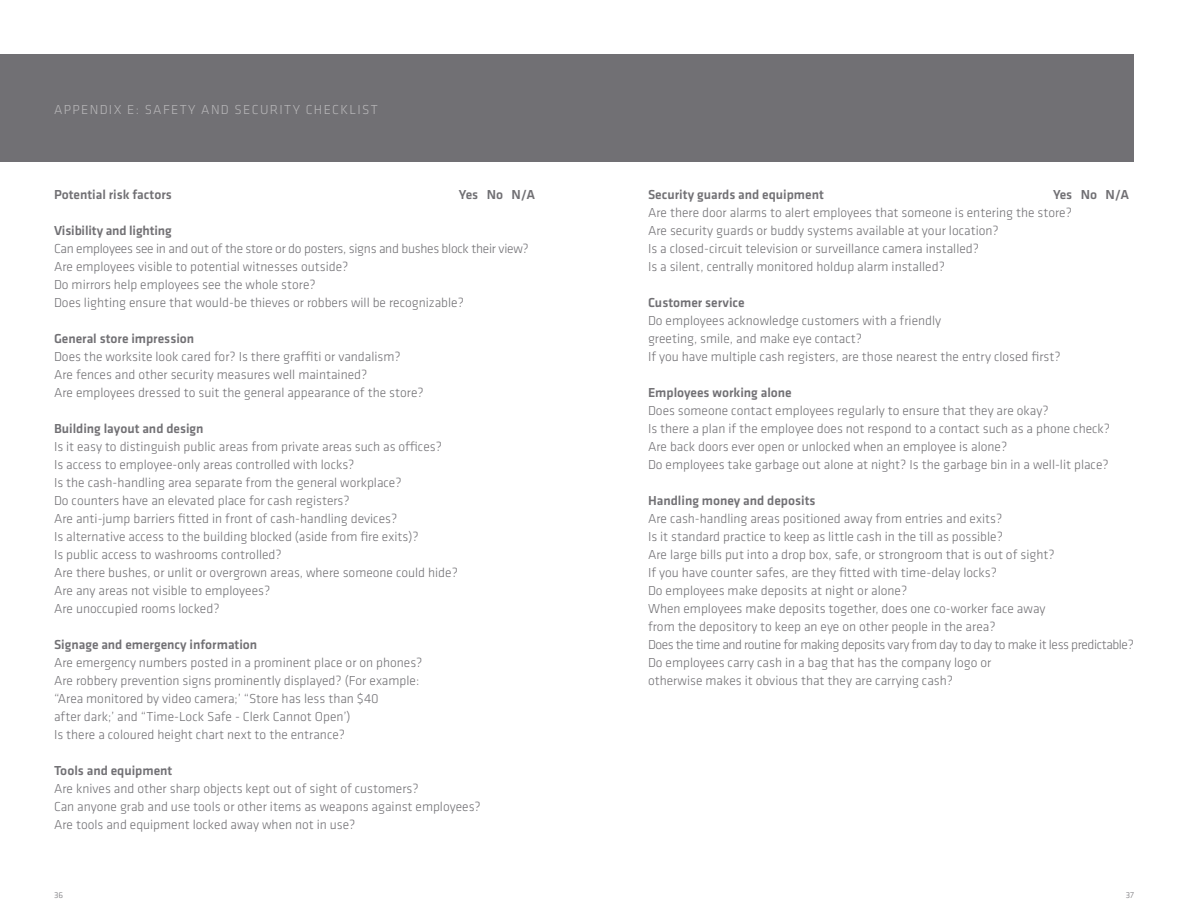
<style>
.page{position:relative;width:1188px;height:918px;background:#fff}
.page>*{position:absolute;margin:0;border:0;box-sizing:border-box;transform-origin:0 0}
.t1{font:300 13.5px/18px "Klavika";color:#717074}
.t2{font:500 13.5px "Klavika";color:#717074}
.t3{font:300 13.5px "Klavika";letter-spacing:.1em;color:#b8b7b9}
.t4{font:300 9px "Klavika";color:#717074}
</style>
<div class="page">
<div style="left:0;top:54px;width:594px;height:108px;background:#717074"></div>
<div style="left:594px;top:54px;width:540px;height:108px;background:#717074"></div>
<p class="t3" style="left:54px;top:102px;width:19px">Appendi</p>
<p class="t3" style="left:114px;top:102px;width:49px">x E: Safety</p>
<p class="t3" style="left:201px;top:102px;width:10px">and</p>
<p class="t3" style="left:235px;top:102px;width:10px">security</p>
<p class="t3" style="left:306px;top:102px;width:27px">check</p>
<p class="t3" style="left:349px;top:102px;width:16px">list</p>
<p class="t2" style="left:459px;top:185px;width:78px">Yes No N/A</p>
<p class="t2" style="left:648px;top:185px;width:177px">Security guards and equipment</p>
<p class="t1" style="left:648px;top:203px;width:425px">Are there door alarms to alert employees that someone is entering the store?<br>Are security guards or buddy systems available at your location?<br>Is a closed-circuit television or surveillance camera installed?<br>Is a silent, centrally monitored holdup alarm installed?</p>
<p class="t2" style="left:648px;top:293px;width:98px">Customer service</p>
<p class="t1" style="left:648px;top:311px;width:414px">Do employees acknowledge customers with a friendly<br>greeting, smile, and make eye contact?<br>If you have multiple cash registers, are those nearest the entry closed first?</p>
<p class="t2" style="left:648px;top:383px;width:145px">Employees working alone</p>
<p class="t1" style="left:648px;top:401px;width:464px">Does someone contact employees regularly to ensure that they are okay?<br>Is there a plan if the employee does not respond to a contact such as a phone check?<br>Are back doors ever open or unlocked when an employee is alone?<br>Do employees take garbage out alone at night? Is the garbage bin in a well-lit place?</p>
<p class="t2" style="left:648px;top:491px;width:169px">Handling money and deposits</p>
<p class="t1" style="left:648px;top:509px;width:487px">Are cash-handling areas positioned away from entries and exits?<br>Is it standard practice to keep as little cash in the till as possible?<br>Are large bills put into a drop box, safe, or strongroom that is out of sight?<br>If you have counter safes, are they fitted with time-delay locks?<br>Do employees make deposits at night or alone?<br>When employees make deposits together, does one co-worker face away<br>from the depository to keep an eye on other people in the area?<br>Does the time and routine for making deposits vary from day to day to make it less predictable?<br>Do employees carry cash in a bag that has the company logo or<br>otherwise makes it obvious that they are carrying cash?</p>
<p class="t2" style="left:54px;top:186px;width:119px">Potential risk factors</p>
<p class="t2" style="left:54px;top:222px;width:119px">Visibility and lighting</p>
<p class="t1" style="left:54px;top:240px;width:476px">Can employees see in and out of the store or do posters, signs and bushes block their view?<br>Are employees visible to potential witnesses outside?<br>Do mirrors help employees see the whole store?<br>Does lighting ensure that would-be thieves or robbers will be recognizable?</p>
<p class="t2" style="left:54px;top:330px;width:142px">General store impression</p>
<p class="t1" style="left:54px;top:348px;width:371px">Does the worksite look cared for? Is there graffiti or vandalism?<br>Are fences and other security measures well maintained?<br>Are employees dressed to suit the general appearance of the store?</p>
<p class="t2" style="left:54px;top:419px;width:151px">Building layout and design</p>
<p class="t1" style="left:54px;top:437px;width:405px">Is it easy to distinguish public areas from private areas such as offices?<br>Is access to employee-only areas controlled with locks?<br>Is the cash-handling area separate from the general workplace?<br>Do counters have an elevated place for cash registers?<br>Are anti-jump barriers fitted in front of cash-handling devices?<br>Is alternative access to the building blocked (aside from fire exits)?<br>Is public access to washrooms controlled?<br>Are there bushes, or unlit or overgrown areas, where someone could hide?<br>Are any areas not visible to employees?<br>Are unoccupied rooms locked?</p>
<p class="t2" style="left:54px;top:635px;width:205px">Signage and emergency information</p>
<p class="t1" style="left:54px;top:653px;width:370px">Are emergency numbers posted in a prominent place or on phones?<br>Are robbery prevention signs prominently displayed? (For example: “Area monitored by video camera;’ “Store has less than $40<br>after dark;’ and “Time-Lock Safe - Clerk Cannot Open’)<br>Is there a coloured height chart next to the entrance?</p>
<p class="t2" style="left:54px;top:761px;width:120px">Tools and equipment</p>
<p class="t1" style="left:54px;top:779px;width:428px">Are knives and other sharp objects kept out of sight of customers?<br>Can anyone grab and use tools or other items as weapons against employees?<br>Are tools and equipment locked away when not in use?</p>
<p class="t2" style="left:1053px;top:185px;width:78px">Yes No N/A</p>
<p class="t4" style="left:54px;top:889px;width:11px">36</p>
<p class="t4" style="left:1126px;top:889px;width:10px">37</p>
</div>
